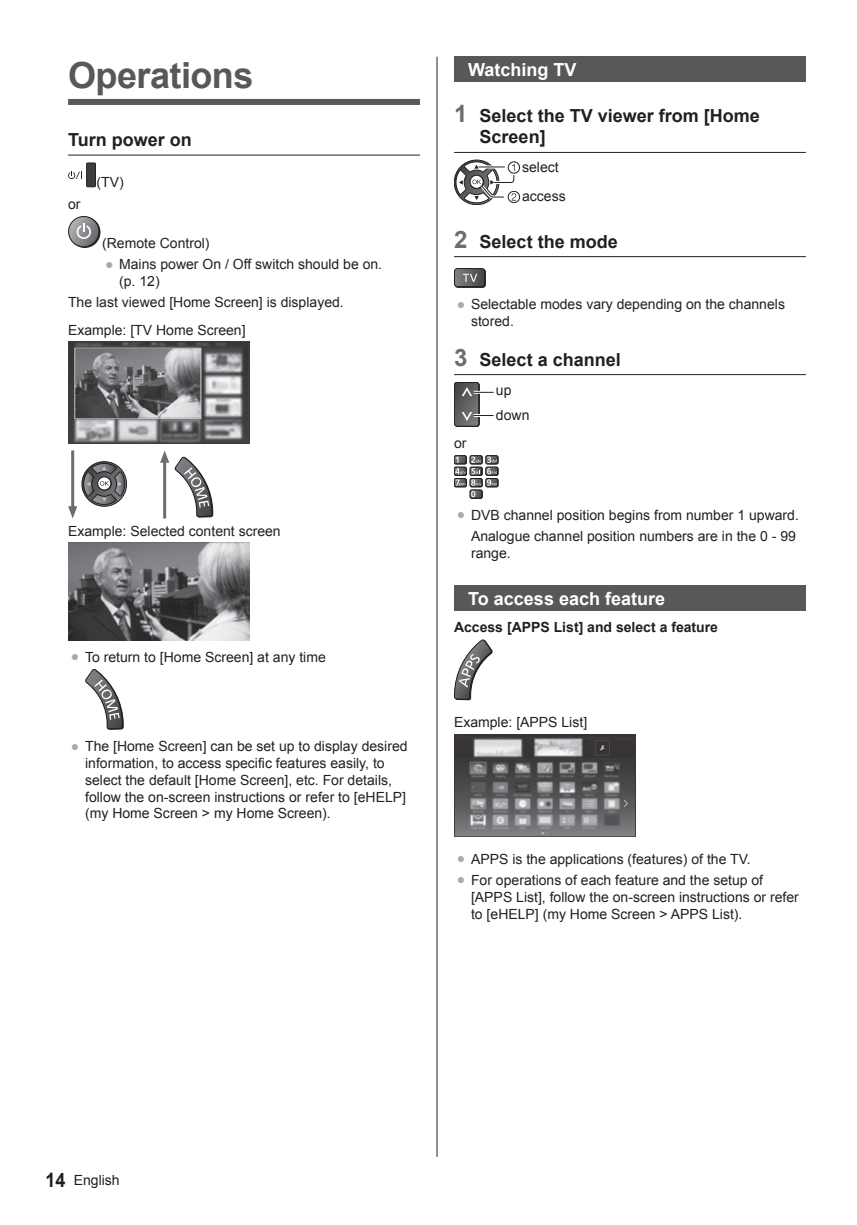
<style>
.page{position:relative;width:857px;height:1225px;background:#fff}
.page>*{position:absolute;margin:0;border:0;box-sizing:border-box;transform-origin:0 0}
.t1{font:700 36px "Arial";letter-spacing:-.015em;color:#57585a}
.t2{font:700 18px/21.6px "Arial";color:#231f20}
.t3{font:700 18px "Arial";color:#fff}
.t4{font:14px/16.8px "Arial";color:#231f20}
.t5{font:700 14px "Arial";color:#231f20}
.s1{color:#a8a9ad}
.s2{font-size:24px;color:#6c6d70}
.s3{font-weight:700;font-size:20px}
</style>
<div class="page">
<hr style="left:436px;top:57px;width:1px;height:1100px;background:#231f20">
<div style="left:68px;top:99px;width:352px;height:6px;background:#57585a"></div>
<hr style="left:68px;top:155px;width:352px;height:1px;background:#231f20">
<div style="left:87px;top:163px;width:8px;height:24px;background:#3e3e3f"></div>
<div style="left:86px;top:162px;width:10px;height:25px;border:1px solid #231f20"></div>
<svg style="left:68px;top:171px;width:14px;height:8px"></svg>
<div style="left:70px;top:217px;width:30px;height:30px;background:#231f20;border-radius:50%"></div>
<div style="left:69px;top:217px;width:31px;height:31px;border:1px solid #231f20;border-radius:50%"></div>
<svg style="left:69px;top:216px;width:30px;height:31px"></svg>
<div style="left:68px;top:216px;width:31px;height:31px;border:1px solid #231f20;border-radius:50%"></div>
<svg style="left:77px;top:223px;width:20px;height:16px"></svg>
<img style="left:68px;top:341px;width:181px;height:103px">
<hr style="left:71px;top:450px;width:3px;height:58px;background:#6c6d70">
<svg style="left:68px;top:462px;width:58px;height:56px"></svg>
<hr style="left:163px;top:461px;width:3px;height:57px;background:#6c6d70">
<svg style="left:160px;top:450px;width:53px;height:67px"></svg>
<img style="left:68px;top:542px;width:181px;height:98px">
<svg style="left:85px;top:669px;width:39px;height:61px"></svg>
<hr style="left:454px;top:152px;width:351px;height:1px;background:#231f20">
<hr style="left:454px;top:256px;width:351px;height:1px;background:#231f20">
<hr style="left:454px;top:374px;width:351px;height:1px;background:#231f20">
<div style="left:454px;top:57px;width:351px;height:25px;background:#57585a"></div>
<div style="left:507px;top:161px;width:12px;height:12px;border:1px solid #231f20;border-radius:50%"></div>
<div style="left:507px;top:191px;width:12px;height:12px;border:1px solid #231f20;border-radius:50%"></div>
<svg style="left:454px;top:161px;width:62px;height:43px"></svg>
<div style="left:454px;top:269px;width:31px;height:19px;border:1px solid #231f20;border-radius:3px"></div>
<div style="left:454px;top:268px;width:31px;height:19px;border:1px solid #231f20;border-radius:3px"></div>
<svg style="left:454px;top:268px;width:30px;height:19px"></svg>
<div style="left:454px;top:382px;width:25px;height:45px;border:1px solid #231f20;border-radius:3px"></div>
<svg style="left:454px;top:382px;width:39px;height:44px"></svg>
<div style="left:485px;top:478px;width:13px;height:9px;border:1px solid #231f20;border-radius:2px"></div>
<div style="left:485px;top:467px;width:13px;height:8px;border:1px solid #231f20;border-radius:2px"></div>
<div style="left:485px;top:456px;width:13px;height:8px;border:1px solid #231f20;border-radius:2px"></div>
<div style="left:485px;top:455px;width:12px;height:9px;border:1px solid #231f20;border-radius:2px"></div>
<div style="left:469px;top:455px;width:13px;height:9px;border:1px solid #231f20;border-radius:2px"></div>
<div style="left:454px;top:455px;width:12px;height:9px;border:1px solid #231f20;border-radius:2px"></div>
<svg style="left:454px;top:456px;width:43px;height:42px"></svg>
<div style="left:454px;top:585px;width:351px;height:25px;background:#57585a"></div>
<svg style="left:454px;top:639px;width:38px;height:61px"></svg>
<img style="left:454px;top:734px;width:181px;height:102px">
<h1 class="t1" style="left:68px;top:50px;width:187px">Operations</h1>
<p class="t2" style="left:68px;top:129px;width:125px">Turn power on</p>
<p class="t4" style="left:96px;top:174px;width:29px">(TV)</p>
<p class="t4" style="left:68px;top:195px;width:14px">or</p>
<p class="t4" style="left:102px;top:234px;width:109px">(Remote Control)</p>
<p class="t4" style="left:119px;top:256px;width:264px;text-indent:-14px"><span class="s1">●</span> Mains power On / Off switch should be on. (p. 12)</p>
<p class="t4" style="left:68px;top:289px;width:277px;line-height:27.2px">The last viewed [Home Screen] is displayed.<br>Example: [TV Home Screen]</p>
<p class="t4" style="left:68px;top:522px;width:214px">Example: Selected content screen</p>
<p class="t4" style="left:71px;top:648px;width:256px"><span class="s1">●</span> To return to [Home Screen] at any time</p>
<p class="t4" style="left:85px;top:737px;width:324px;text-indent:-14px"><span class="s1">●</span> The [Home Screen] can be set up to display desired information, to access specific features easily, to select the default [Home Screen], etc. For details, follow the on-screen instructions or refer to [eHELP] (my Home Screen &gt; my Home Screen).</p>
<p class="t3" style="left:468px;top:57px;width:110px">Watching TV</p>
<p class="t2" style="left:479px;top:105px;width:282px;text-indent:-26px"><span class="s2">1</span> Select the TV viewer from [Home<br>Screen]</p>
<p class="t4" style="left:522px;top:152px;width:45px;line-height:29.4px">select access</p>
<p class="t2" style="left:454px;top:231px;width:165px"><span class="s2">2</span> Select the mode</p>
<p class="t4" style="left:471px;top:296px;width:315px;text-indent:-14px"><span class="s1">●</span> Selectable modes vary depending on the channels stored.</p>
<p class="t2" style="left:454px;top:349px;width:168px"><span class="s2">3</span> Select a channel</p>
<p class="t4" style="left:495px;top:377px;width:35px;line-height:24.6px">up down</p>
<p class="t4" style="left:454px;top:435px;width:14px">or</p>
<p class="t4" style="left:456px;top:504px;width:343px;line-height:21.4px;text-align:right"><span class="s1">●</span> DVB channel position begins from number 1 upward.<br>Analogue channel position numbers are in the 0 - 99</p>
<p class="t4" style="left:471px;top:544px;width:41px">range.</p>
<p class="t3" style="left:468px;top:585px;width:198px">To access each feature</p>
<p class="t5" style="left:454px;top:617px;width:265px">Access [APPS List] and select a feature</p>
<p class="t4" style="left:454px;top:714px;width:135px">Example: [APPS List]</p>
<p class="t4" style="left:456px;top:850px;width:295px"><span class="s1">●</span> APPS is the applications (features) of the TV.</p>
<p class="t4" style="left:471px;top:871px;width:329px;text-indent:-14px"><span class="s1">●</span> For operations of each feature and the setup of [APPS List], follow the on-screen instructions or refer to [eHELP] (my Home Screen &gt; APPS List).</p>
<p class="t4" style="left:45px;top:1171px;width:76px"><span class="s3">14</span> English</p>
</div>
